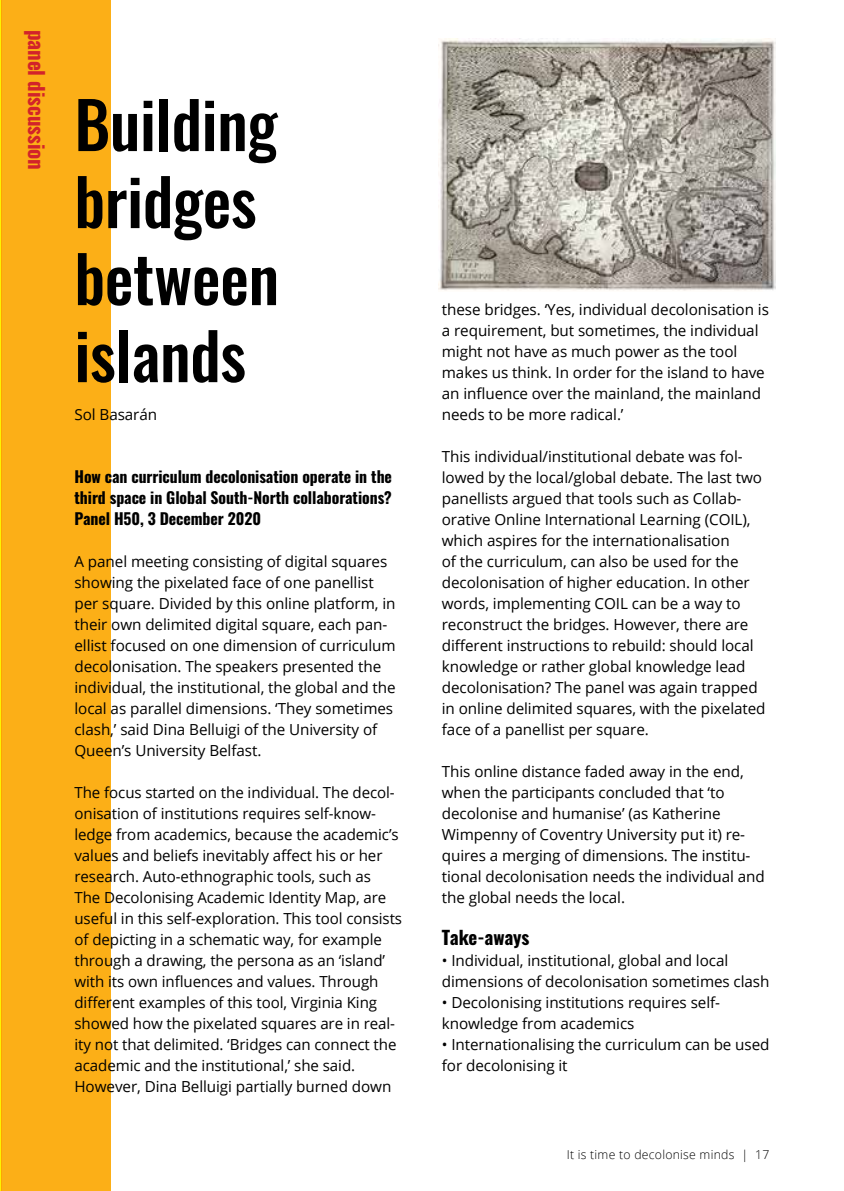
<style>
.page{position:relative;width:844px;height:1191px;background:#fff}
.page>*{position:absolute;margin:0;border:0;box-sizing:border-box;transform-origin:0 0}
.t1{font:500 64.23px/77px "Oswald";letter-spacing:-.005em;color:#000}
.t2{font:700 21px "Oswald";letter-spacing:-.005em;color:#d2232a}
.t3{font:700 18.72px "Oswald";letter-spacing:-.005em;color:#000}
.t4{font:700 15.75px/21px "Oswald";letter-spacing:-.005em;color:#000;text-align:justify}
.t5{font:15.22px/21px "Open Sans";letter-spacing:-.005em;color:#000}
.t6{font:300 12.25px "Open Sans";letter-spacing:.02em;color:#000}
</style>
<div class="page">
<div style="left:1px;top:0;width:109px;height:1191px;background:#fcaf17"></div>
<hr style="left:0;top:0;width:1px;height:1191px;background:#fff200">
<img style="left:438px;top:39px;width:336px;height:252px">
<h2 class="t2" style="left:48px;top:30px;width:142px;rotate:90deg">panel discussion</h2>
<h1 class="t1" style="left:74px;top:90px;width:206px">Building bridges between islands</h1>
<p class="t5" style="left:74px;top:404px;width:84px">Sol Basarán</p>
<p class="t4" style="left:74px;top:467px;width:319px">How can curriculum decolonisation operate in the third space in Global South-North collaborations?<br>Panel H50, 3 December 2020</p>
<p class="t5" style="left:74px;top:551px;width:322px">A panel meeting consisting of digital squares showing the pixelated face of one panellist per square. Divided by this online platform, in their own delimited digital square, each pan&shy;ellist focused on one dimension of curriculum decolonisation. The speakers presented the individual, the institutional, the global and the local as parallel dimensions. ‘They sometimes clash,’ said Dina Belluigi of the University of Queen’s University Belfast.</p>
<p class="t5" style="left:74px;top:782px;width:329px">The focus started on the individual. The decol&shy;onisation of institutions requires self-know&shy;ledge from academics, because the academic’s values and beliefs inevitably affect his or her research. Auto-ethnographic tools, such as<br>The Decolonising Academic Identity Map, are useful in this self-exploration. This tool consists of depicting in a schematic way, for example through a drawing, the persona as an ‘island’ with its own influences and values. Through different examples of this tool, Virginia King showed how the pixelated squares are in real&shy;ity not that delimited. ‘Bridges can connect the academic and the institutional,’ she said.<br>However, Dina Belluigi partially burned down</p>
<p class="t5" style="left:441px;top:299px;width:328px">these bridges. ‘Yes, individual decolonisation is a requirement, but sometimes, the individual might not have as much power as the tool makes us think. In order for the island to have an influence over the mainland, the mainland needs to be more radical.’</p>
<p class="t5" style="left:441px;top:446px;width:325px">This individual/institutional debate was fol&shy;lowed by the local/global debate. The last two panellists argued that tools such as Collab&shy;orative Online International Learning (COIL), which aspires for the internationalisation<br>of the curriculum, can also be used for the decolonisation of higher education. In other words, implementing COIL can be a way to reconstruct the bridges. However, there are different instructions to rebuild: should local knowledge or rather global knowledge lead decolonisation? The panel was again trapped in online delimited squares, with the pixelated face of a panellist per square.</p>
<p class="t5" style="left:441px;top:761px;width:324px">This online distance faded away in the end, when the participants concluded that ‘to decolonise and humanise’ (as Katherine Wimpenny of Coventry University put it) re&shy;quires a merging of dimensions. The institu&shy;tional decolonisation needs the individual and the global needs the local.</p>
<p class="t3" style="left:441px;top:928px;width:89px">Take-aways</p>
<p class="t5" style="left:441px;top:950px;width:329px">• Individual, institutional, global and local dimensions of decolonisation sometimes clash</p>
<p class="t5" style="left:441px;top:992px;width:280px">• Decolonising institutions requires self&shy;knowledge from academics</p>
<p class="t5" style="left:441px;top:1034px;width:329px">• Internationalising the curriculum can be used for decolonising it</p>
<p class="t6" style="left:566px;top:1146px;width:204px">It is time to decolonise minds | 17</p>
</div>
